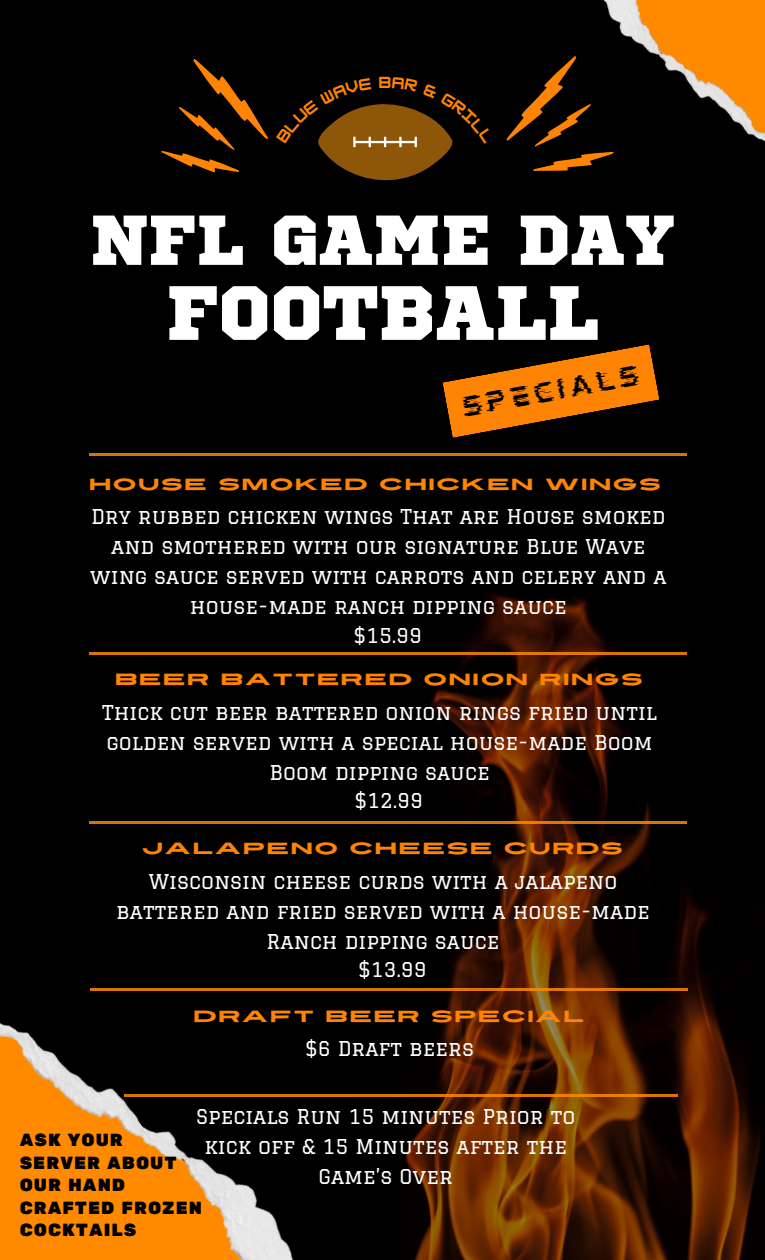
<style>
.page{position:relative;width:765px;height:1260px;background:#000}
.page>*{position:absolute;margin:0;border:0;box-sizing:border-box;transform-origin:0 0}
.t1{font:76.75px "Sports World";color:#fff}
.t2{font:70.5px "Sports World";color:#fff}
.t3{font:23.75px "mokotoglitchmark I";color:#000}
.t4{font:20px/30px "Graduate";color:#fff;text-align:center}
.t5{font:17.5px/22.5px "Rubik One";letter-spacing:.055em;color:#000}
.t6{font:expanded 16.25px "Revive 80";letter-spacing:.1em;color:#ff8403}
.t7{font:700 14px "HK Modular";color:#ff8403}
</style>
<div class="page">
<svg style="left:506px;top:0;width:259px;height:171px"></svg>
<svg style="left:442px;top:344px;width:217px;height:94px"></svg>
<img style="left:0;top:990px;width:318px;height:270px">
<img style="left:357px;top:593px;width:404px;height:667px">
<hr style="left:89px;top:652px;width:597px;height:3px;background:#ff8a00">
<hr style="left:89px;top:453px;width:597px;height:2px;background:#ff8a00">
<hr style="left:89px;top:821px;width:597px;height:3px;background:#ff8a00">
<hr style="left:124px;top:1095px;width:554px;height:2px;background:#ff8a00">
<hr style="left:90px;top:988px;width:597px;height:2px;background:#ff8a00">
<svg style="left:161px;top:59px;width:292px;height:122px"></svg>
<p class="t7" style="left:379px;top:74px;width:14px">B</p>
<p class="t2" style="left:90px;top:208px;width:586px">NFL GAME DAY</p>
<p class="t1" style="left:166px;top:278px;width:434px">FOOTBALL</p>
<p class="t3" style="left:461px;top:398px;width:181px;rotate:-10deg">SPECIALS</p>
<p class="t6" style="left:89px;top:471px;width:573px">HOUSE SMOKED CHICKEN WINGS</p>
<p class="t4" style="left:90px;top:502px;width:578px">Dry rubbed chicken wings That are House smoked and smothered with our signature Blue Wave wing sauce served with carrots and celery and a house-made ranch dipping sauce</p>
<p class="t4" style="left:353px;top:620px;width:70px">$15.99</p>
<p class="t6" style="left:115px;top:667px;width:529px">BEER BATTERED ONION RINGS</p>
<p class="t4" style="left:102px;top:697px;width:556px">Thick cut beer battered onion rings fried until golden served with a special house-made Boom<br>Boom dipping sauce</p>
<p class="t4" style="left:354px;top:786px;width:70px">$12.99</p>
<p class="t6" style="left:142px;top:836px;width:483px">JALAPENO CHEESE CURDS</p>
<p class="t4" style="left:116px;top:866px;width:535px">Wisconsin cheese curds with a jalapeno battered and fried served with a house-made<br>Ranch dipping sauce</p>
<p class="t4" style="left:358px;top:955px;width:70px">$13.99</p>
<p class="t6" style="left:193px;top:1003px;width:392px">DRAFT BEER SPECIAL</p>
<p class="t4" style="left:305px;top:1033px;width:171px">$6 Draft beers</p>
<p class="t4" style="left:196px;top:1101px;width:381px">Specials Run 15 minutes Prior to kick off &amp; 15 Minutes after the<br>Game’s Over</p>
<p class="t5" style="left:20px;top:1129px;width:105px">ASK YOUR</p>
<p class="t5" style="left:20px;top:1152px;width:184px">SERVER ABOUT<br>OUR HAND<br>CRAFTED FROZEN<br>COCKTAILS</p>
</div>
